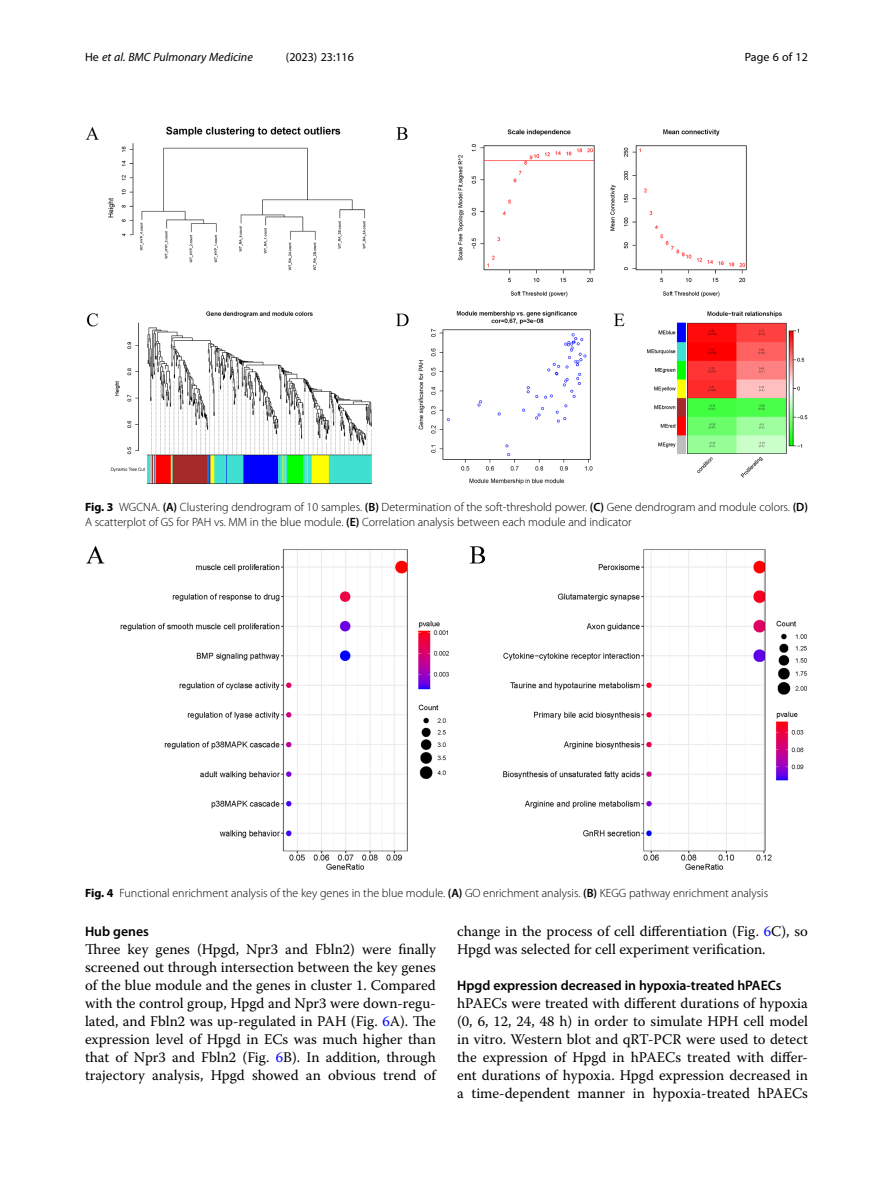
<style>
.page{position:relative;width:893px;height:1191px;background:#fff}
.page>*{position:absolute;margin:0;border:0;box-sizing:border-box;transform-origin:0 0}
.Body_Text{font:14.7px/18px "Warnock Pro";color:#000;text-align:justify}
.Head_2{font:600 13.8px "Myriad Pro";color:#000}
.Figure_Caption{font:300 12px/15px "Myriad Pro";color:#000}
.t1{font:italic 12px "Myriad Pro";color:#000}
.t2{font:12px "Myriad Pro";color:#000}
.s1{font-style:normal}
.s2{font-weight:700}
.s3{font-weight:600}
.s4{color:#00f}
</style>
<div class="page">
<img style="left:86px;top:546px;width:721px;height:324px">
<img style="left:85px;top:126px;width:723px;height:358px">
<p class="t1" style="left:85px;top:50px;width:169px"><span class="s1">He</span> et al. BMC Pulmonary Medicine</p>
<p class="t2" style="left:286px;top:50px;width:70px">(2023) 23:116</p>
<p class="t2" style="left:745px;top:50px;width:65px">Page 6 of 12</p>
<p class="Figure_Caption" style="left:85px;top:500px;width:724px"><span class="s2">Fig. 3</span> WGCNA. <span class="s3">(A)</span> Clustering dendrogram of 10 samples. <span class="s3">(B)</span> Determination of the soft-threshold power. <span class="s3">(C)</span> Gene dendrogram and module colors. <span class="s3">(D)<br></span>A scatterplot of GS for PAH vs. MM in the blue module. <span class="s3">(E)</span> Correlation analysis between each module and indicator</p>
<p class="Figure_Caption" style="left:85px;top:886px;width:685px"><span class="s2">Fig. 4</span> Functional enrichment analysis of the key genes in the blue module. <span class="s3">(A)</span> GO enrichment analysis. <span class="s3">(B)</span> KEGG pathway enrichment analysis</p>
<p class="Head_2" style="left:85px;top:923px;width:65px">Hub genes</p>
<p class="Body_Text" style="left:85px;top:940px;width:352px">Three key genes (Hpgd, Npr3 and Fbln2) were finally screened out through intersection between the key genes of the blue module and the genes in cluster 1. Compared with the control group, Hpgd and Npr3 were down-regu&shy;lated, and Fbln2 was up-regulated in PAH (Fig. <span class="s4">6</span>A). The expression level of Hpgd in ECs was much higher than that of Npr3 and Fbln2 (Fig. <span class="s4">6</span>B). In addition, through trajectory analysis, Hpgd showed an obvious trend of</p>
<p class="Body_Text" style="left:457px;top:922px;width:352px">change in the process of cell differentiation (Fig. <span class="s4">6</span>C), so<br>Hpgd was selected for cell experiment verification.</p>
<p class="Head_2" style="left:457px;top:977px;width:326px">Hpgd expression decreased in hypoxia-treated hPAECs</p>
<p class="Body_Text" style="left:457px;top:994px;width:352px">hPAECs were treated with different durations of hypoxia (0, 6, 12, 24, 48 h) in order to simulate HPH cell model in vitro. Western blot and qRT-PCR were used to detect the expression of Hpgd in hPAECs treated with differ&shy;ent durations of hypoxia. Hpgd expression decreased in a time-dependent manner in hypoxia-treated hPAECs</p>
</div>
